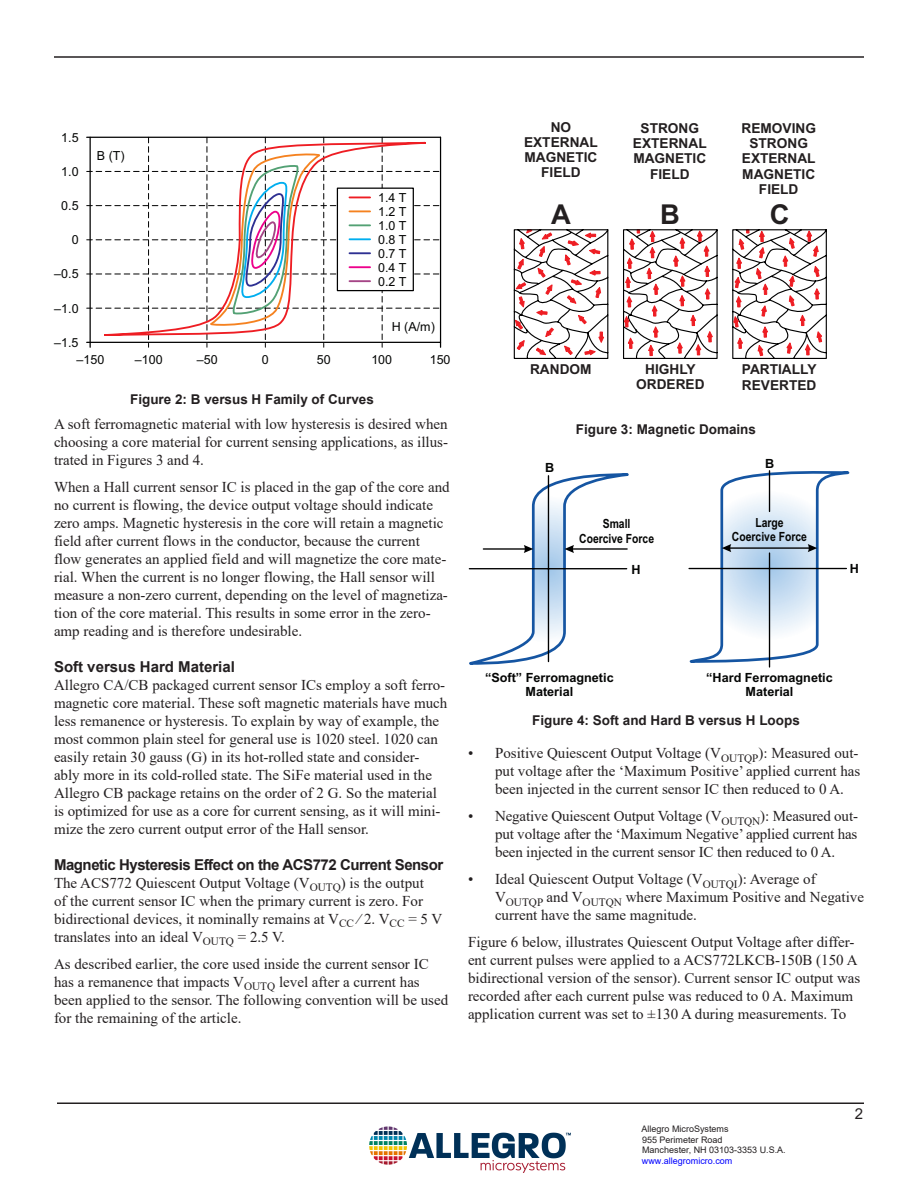
<style>
.page{position:relative;width:918px;height:1188px;background:#fff}
.page>*{position:absolute;margin:0;border:0;box-sizing:border-box;transform-origin:0 0}
.t1{font:700 27.3px "Arial";color:#231f20}
.Normal_-_Follow_Page{font:15px/18px "Times New Roman";color:#231f20}
.Inside_Heading_2{font:700 15px "Arial";letter-spacing:-.03em;color:#231f20}
.Inside_Heading_2-2{font:700 15px "Arial";color:#231f20}
.t2{font:15px "Arial";color:#231f20}
.t3{font:700 13.65px/15.3px "Arial";color:#231f20;text-align:center}
.Front-Heading1{font:700 13.5px "Arial";color:#231f20}
.t4{font:700 12.6px/14.1px "Arial";color:#040504;text-align:center}
.t5{font:700 12.6px/14.4px "Arial Narrow";color:#040504;text-align:center}
.t6{font:12.45px/14px "Arial";color:#040504}
.t7{font:9px/10.8px "Arial";color:#231f20}
.t8{font:9px "Arial";color:#00f}
</style>
<div class="page">
<hr style="left:57px;top:1102px;width:807px;height:2px;background:#231f20">
<hr style="left:54px;top:56px;width:810px;height:2px;background:#231f20">
<img style="left:370px;top:1126px;width:201px;height:47px">
<svg style="left:87px;top:137px;width:354px;height:210px"></svg>
<hr style="left:349px;top:210px;width:21px;height:2px;background:#f58220">
<hr style="left:349px;top:224px;width:21px;height:2px;background:#53a174">
<hr style="left:349px;top:238px;width:21px;height:2px;background:#00aeef">
<hr style="left:349px;top:252px;width:21px;height:2px;background:#2e3092">
<hr style="left:349px;top:266px;width:21px;height:2px;background:#ed028c">
<hr style="left:349px;top:280px;width:21px;height:2px;background:#a54586">
<svg style="left:513px;top:229px;width:314px;height:130px"></svg>
<hr style="left:769px;top:553px;width:1px;height:114px;background:#000">
<svg style="left:468px;top:473px;width:161px;height:192px"></svg>
<svg style="left:688px;top:470px;width:162px;height:194px"></svg>
<hr style="left:769px;top:471px;width:1px;height:40px;background:#000">
<p class="t6" style="left:61px;top:132px;width:19px">1.5</p>
<p class="t6" style="left:61px;top:166px;width:19px">1.0</p>
<p class="t6" style="left:61px;top:200px;width:19px">0.5</p>
<p class="t6" style="left:72px;top:234px;width:8px">0</p>
<p class="t6" style="left:54px;top:268px;width:26px">–0.5</p>
<p class="t6" style="left:54px;top:302px;width:26px">–1.0</p>
<p class="t6" style="left:97px;top:150px;width:29px">B (T)</p>
<p class="t6" style="left:77px;top:335px;width:29px;line-height:17.4px;text-indent:-22px">–1.5 –150</p>
<p class="t6" style="left:378px;top:192px;width:30px;text-align:justify">1.4 T 1.2 T 1.0 T 0.8 T 0.7 T 0.4 T 0.2 T</p>
<p class="t6" style="left:392px;top:321px;width:45px">H (A/m)</p>
<p class="t6" style="left:135px;top:354px;width:29px">–100</p>
<p class="t6" style="left:197px;top:354px;width:22px">–50</p>
<p class="t6" style="left:262px;top:354px;width:8px">0</p>
<p class="t6" style="left:317px;top:354px;width:15px">50</p>
<p class="t6" style="left:371px;top:354px;width:22px">100</p>
<p class="t6" style="left:430px;top:354px;width:22px">150</p>
<p class="Front-Heading1" style="left:130px;top:390px;width:245px">Figure 2: B versus H Family of Curves</p>
<p class="Normal_-_Follow_Page" style="left:54px;top:414px;width:396px;text-align:justify">A soft ferromagnetic material with low hysteresis is desired when choosing a core material for current sensing applications, as illus&shy;trated in Figures 3 and 4.</p>
<p class="Normal_-_Follow_Page" style="left:54px;top:477px;width:397px">When a Hall current sensor IC is placed in the gap of the core and no current is flowing, the device output voltage should indicate zero amps. Magnetic hysteresis in the core will retain a magnetic field after current flows in the conductor, because the current flow generates an applied field and will magnetize the core mate&shy;rial. When the current is no longer flowing, the Hall sensor will measure a non-zero current, depending on the level of magnetiza&shy;tion of the core material. This results in some error in the zero&shy;amp reading and is therefore undesirable.</p>
<p class="Inside_Heading_2-2" style="left:54px;top:656px;width:182px">Soft versus Hard Material</p>
<p class="Normal_-_Follow_Page" style="left:54px;top:675px;width:395px">Allegro CA/CB packaged current sensor ICs employ a soft ferro&shy;magnetic core material. These soft magnetic materials have much less remanence or hysteresis. To explain by way of example, the most common plain steel for general use is 1020 steel. 1020 can easily retain 30 gauss (G) in its hot-rolled state and consider&shy;ably more in its cold-rolled state. The SiFe material used in the Allegro CB package retains on the order of 2 G. So the material is optimized for use as a core for current sensing, as it will mini&shy;mize the zero current output error of the Hall sensor.</p>
<p class="Inside_Heading_2" style="left:54px;top:854px;width:391px">Magnetic Hysteresis Effect on the ACS772 Current Sensor</p>
<p class="Normal_-_Follow_Page" style="left:54px;top:873px;width:390px">The ACS772 Quiescent Output Voltage (V<sub>OUTQ</sub>) is the output<br>of the current sensor IC when the primary current is zero. For bidirectional devices, it nominally remains at V<sub>CC</sub> ⁄ 2. V<sub>CC</sub> = 5 V translates into an ideal V<sub>OUTQ</sub> = 2.5 V.</p>
<p class="Normal_-_Follow_Page" style="left:54px;top:954px;width:396px">As described earlier, the core used inside the current sensor IC has a remanence that impacts V<sub>OUTQ</sub> level after a current has been applied to the sensor. The following convention will be used for the remaining of the article.</p>
<p class="t3" style="left:524px;top:119px;width:75px">NO<br>EXTERNAL<br>MAGNETIC<br>FIELD</p>
<p class="t3" style="left:633px;top:120px;width:75px">STRONG<br>EXTERNAL<br>MAGNETIC<br>FIELD</p>
<p class="t3" style="left:742px;top:120px;width:76px">REMOVING<br>STRONG<br>EXTERNAL<br>MAGNETIC<br>FIELD</p>
<p class="t1" style="left:551px;top:199px;width:21px">A</p>
<p class="t1" style="left:660px;top:199px;width:21px">B</p>
<p class="t1" style="left:770px;top:199px;width:21px">C</p>
<p class="t3" style="left:530px;top:362px;width:63px">RANDOM</p>
<p class="t3" style="left:636px;top:361px;width:70px">HIGHLY<br>ORDERED</p>
<p class="t3" style="left:742px;top:362px;width:76px;text-align:left">PARTIALLY<br>REVERTED</p>
<p class="Front-Heading1" style="left:576px;top:420px;width:182px">Figure 3: Magnetic Domains</p>
<p class="t4" style="left:545px;top:460px;width:11px">B</p>
<p class="t4" style="left:765px;top:457px;width:11px">B</p>
<p class="t5" style="left:579px;top:518px;width:76px">Small<br>Coercive Force</p>
<p class="t5" style="left:732px;top:516px;width:76px">Large<br>Coercive Force</p>
<p class="t4" style="left:632px;top:562px;width:11px">H</p>
<p class="t4" style="left:850px;top:562px;width:11px">H</p>
<p class="t4" style="left:485px;top:670px;width:130px">“Soft” Ferromagnetic<br>Material</p>
<p class="t4" style="left:706px;top:670px;width:128px">“Hard Ferromagnetic<br>Material</p>
<p class="Front-Heading1" style="left:532px;top:710px;width:269px">Figure 4: Soft and Hard B versus H Loops</p>
<p class="Normal_-_Follow_Page" style="left:495px;top:743px;width:367px;text-indent:-27px">• Positive Quiescent Output Voltage (V<sub>OUTQP</sub>): Measured out&shy;put voltage after the ‘Maximum Positive’ applied current has been injected in the current sensor IC then reduced to 0 A.</p>
<p class="Normal_-_Follow_Page" style="left:495px;top:806px;width:365px;text-align:justify;text-indent:-27px">• Negative Quiescent Output Voltage (V<sub>OUTQN</sub>): Measured out&shy;put voltage after the ‘Maximum Negative’ applied current has been injected in the current sensor IC then reduced to 0 A.</p>
<p class="Normal_-_Follow_Page" style="left:495px;top:869px;width:371px;text-indent:-27px">• Ideal Quiescent Output Voltage (V<sub>OUTQI</sub>): Average of<br>V<sub>OUTQP</sub> and V<sub>OUTQN</sub> where Maximum Positive and Negative current have the same magnitude.</p>
<p class="Normal_-_Follow_Page" style="left:468px;top:932px;width:394px">Figure 6 below, illustrates Quiescent Output Voltage after differ&shy;ent current pulses were applied to a ACS772LKCB-150B (150 A bidirectional version of the sensor). Current sensor IC output was recorded after each current pulse was reduced to 0 A. Maximum application current was set to ±130 A during measurements. To</p>
<p class="t7" style="left:642px;top:1123px;width:146px">Allegro MicroSystems<br>955 Perimeter Road<br>Manchester, NH 03103-3353 U.S.A.</p>
<p class="t8" style="left:642px;top:1155px;width:92px">www.allegromicro.com</p>
<p class="t2" style="left:855px;top:1103px;width:10px">2</p>
</div>
